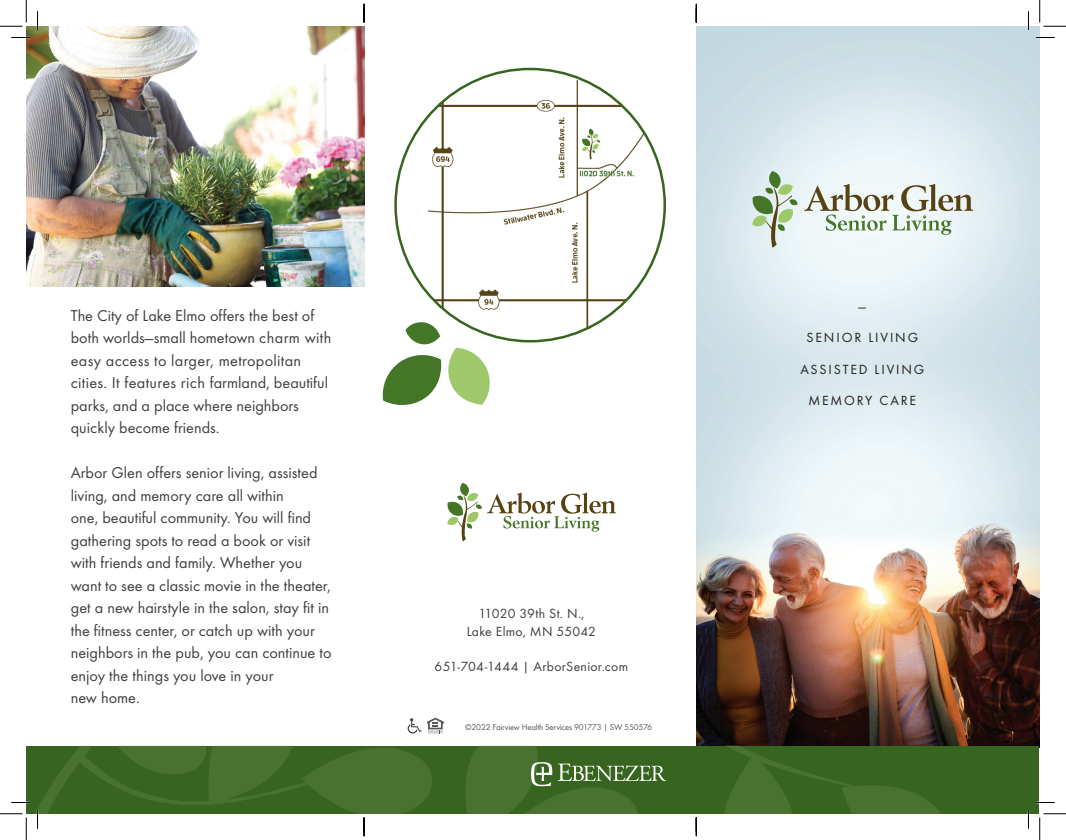
<style>
.page{position:relative;width:1066px;height:840px;background:#fff}
.page>*{position:absolute;margin:0;border:0;box-sizing:border-box;transform-origin:0 0}
.t1{font:16.25px/22.5px "Futura T";color:#3e3e3f}
.t2{font:13.75px/17.5px "Futura T";letter-spacing:.02em;color:#3e3e3f;text-align:center}
.t3{font:13.75px "Futura T";letter-spacing:.135em;color:#231f20}
.t4{font:8.75px "Futura T";letter-spacing:-.02em;color:#57585a}
.t5{font:italic 3.75px "Berling";color:#9fc86b}
.t6{font:italic 2.88px "Berling";color:#9fc86b}
</style>
<div class="page">
<img style="left:696px;top:26px;width:343px;height:721px">
<svg style="left:804px;top:184px;width:168px;height:51px"></svg>
<svg style="left:751px;top:171px;width:46px;height:77px"></svg>
<svg style="left:487px;top:493px;width:128px;height:39px"></svg>
<svg style="left:447px;top:483px;width:34px;height:58px"></svg>
<svg style="left:427px;top:718px;width:16px;height:16px"></svg>
<svg style="left:407px;top:718px;width:14px;height:16px"></svg>
<img style="left:399px;top:69px;width:265px;height:272px">
<img style="left:26px;top:26px;width:338px;height:261px">
<svg style="left:581px;top:129px;width:19px;height:31px"></svg>
<img style="left:38px;top:746px;width:1000px;height:68px">
<svg style="left:530px;top:762px;width:136px;height:24px"></svg>
<svg style="left:382px;top:321px;width:110px;height:84px"></svg>
<svg style="left:11px;top:37px;width:19px;height:1px"></svg>
<svg style="left:1035px;top:37px;width:19px;height:1px"></svg>
<svg style="left:11px;top:802px;width:19px;height:1px"></svg>
<svg style="left:1035px;top:802px;width:19px;height:1px"></svg>
<svg style="left:37px;top:11px;width:1px;height:19px"></svg>
<svg style="left:37px;top:810px;width:1px;height:19px"></svg>
<svg style="left:0;top:0;width:27px;height:27px"></svg>
<svg style="left:0;top:814px;width:27px;height:26px"></svg>
<svg style="left:1039px;top:0;width:26px;height:27px"></svg>
<svg style="left:1039px;top:814px;width:26px;height:26px"></svg>
<svg style="left:363px;top:4px;width:2px;height:18px"></svg>
<svg style="left:363px;top:818px;width:2px;height:18px"></svg>
<svg style="left:695px;top:4px;width:1px;height:18px"></svg>
<svg style="left:695px;top:818px;width:1px;height:18px"></svg>
<p class="t1" style="left:71px;top:304px;width:262px">The City of Lake Elmo offers the best of both worlds—small hometown charm with easy access to larger, metropolitan cities. It features rich farmland, beautiful parks, and a place where neighbors quickly become friends.</p>
<p class="t1" style="left:71px;top:462px;width:262px">Arbor Glen offers senior living, assisted living, and memory care all within<br>one, beautiful community. You will find gathering spots to read a book or visit with friends and family. Whether you want to see a classic movie in the theater, get a new hairstyle in the salon, stay fit in the fitness center, or catch up with your neighbors in the pub, you can continue to enjoy the things you love in your<br>new home.</p>
<p class="t6" style="left:531px;top:516px;width:3px">•</p>
<p class="t6" style="left:565px;top:516px;width:3px">•</p>
<p class="t6" style="left:578px;top:516px;width:3px">•</p>
<p class="t2" style="left:466px;top:605px;width:131px">11020 39th St. N.,<br>Lake Elmo, MN 55042</p>
<p class="t2" style="left:434px;top:657px;width:195px">651-704-1444 | ArborSenior.com</p>
<p class="t4" style="left:465px;top:722px;width:188px">©2022 Fairview Health Services 901773 | SW 550576</p>
<p class="t5" style="left:862px;top:215px;width:3px">•</p>
<p class="t5" style="left:907px;top:215px;width:3px">•</p>
<p class="t5" style="left:923px;top:215px;width:3px">•</p>
<p class="t3" style="left:858px;top:298px;width:9px">—</p>
<p class="t3" style="left:806px;top:330px;width:113px">SENIOR LIVING</p>
<p class="t3" style="left:800px;top:361px;width:125px">ASSISTED LIVING</p>
<p class="t3" style="left:808px;top:392px;width:109px">MEMORY CARE</p>
</div>
